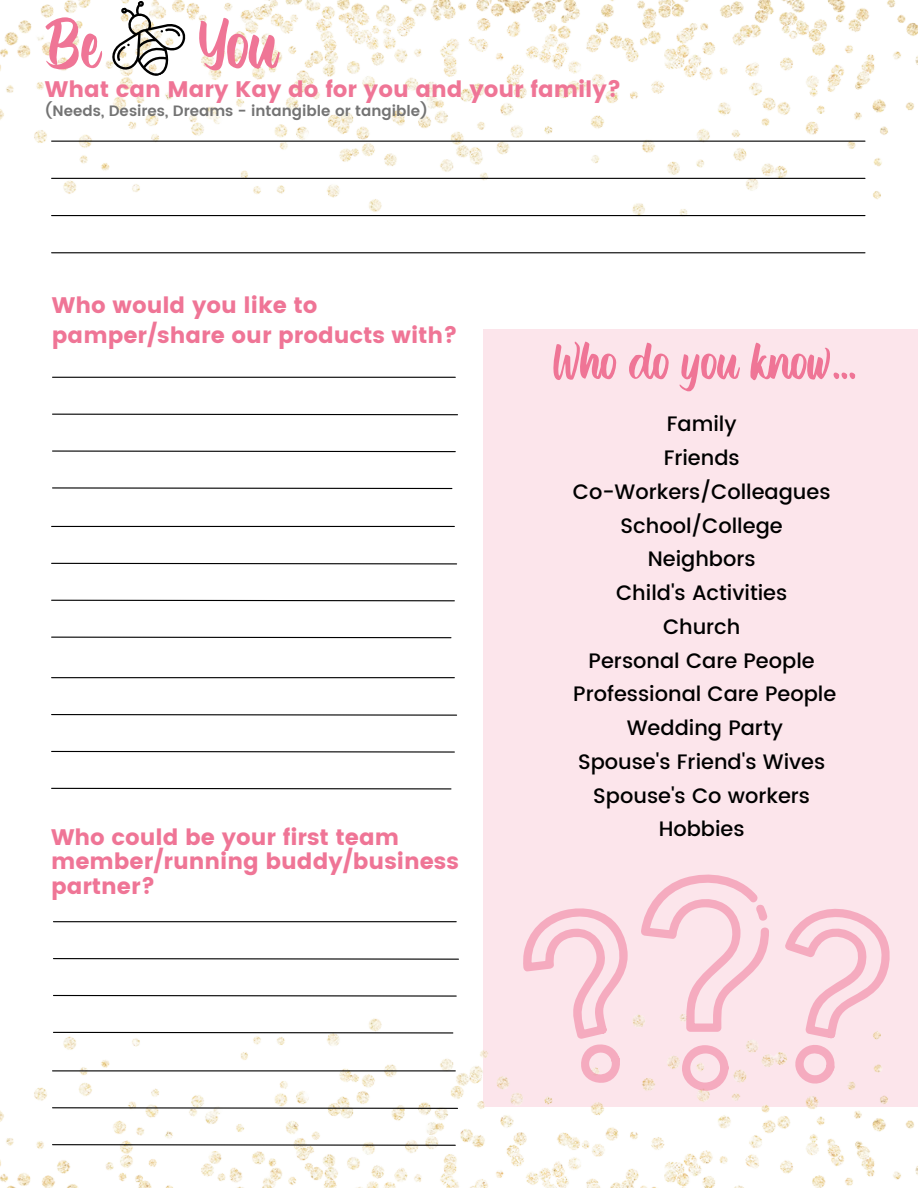
<style>
.page{position:relative;width:918px;height:1188px;background:#fff}
.page>*{position:absolute;margin:0;border:0;box-sizing:border-box;transform-origin:0 0}
.t1{font:22.5px/24.8px "Poppins";color:#ef7596}
.t2{font:500 20.85px/33.8px "Poppins";color:#000;text-align:center}
.t3{font:600 15px "Poppins";color:#737373}
</style>
<div class="page">
<img style="left:0;top:0;width:918px;height:254px">
<svg style="left:45px;top:17px;width:57px;height:52px"></svg>
<svg style="left:198px;top:18px;width:82px;height:52px"></svg>
<svg style="left:109px;top:0;width:79px;height:78px"></svg>
<hr style="left:52px;top:141px;width:813px;height:1px;background:#000">
<hr style="left:52px;top:178px;width:813px;height:1px;background:#000">
<hr style="left:52px;top:215px;width:813px;height:1px;background:#000">
<hr style="left:52px;top:252px;width:813px;height:1px;background:#000">
<hr style="left:53px;top:377px;width:402px;height:1px;background:#000">
<svg style="left:52px;top:413px;width:406px;height:3px"></svg>
<svg style="left:52px;top:450px;width:404px;height:3px"></svg>
<svg style="left:52px;top:487px;width:401px;height:3px"></svg>
<div style="left:483px;top:329px;width:435px;height:778px;background:#fce5eb"></div>
<img style="left:0;top:908px;width:918px;height:280px">
<hr style="left:52px;top:526px;width:402px;height:1px;background:#000">
<svg style="left:51px;top:562px;width:406px;height:3px"></svg>
<svg style="left:51px;top:599px;width:404px;height:3px"></svg>
<svg style="left:51px;top:636px;width:401px;height:3px"></svg>
<hr style="left:52px;top:677px;width:402px;height:1px;background:#000">
<svg style="left:51px;top:714px;width:406px;height:2px"></svg>
<svg style="left:51px;top:750px;width:404px;height:3px"></svg>
<svg style="left:51px;top:787px;width:401px;height:3px"></svg>
<hr style="left:53px;top:921px;width:403px;height:1px;background:#000">
<svg style="left:52px;top:957px;width:408px;height:3px"></svg>
<svg style="left:52px;top:994px;width:405px;height:3px"></svg>
<svg style="left:52px;top:1031px;width:402px;height:3px"></svg>
<hr style="left:53px;top:1070px;width:402px;height:1px;background:#000">
<svg style="left:51px;top:1107px;width:408px;height:2px"></svg>
<svg style="left:51px;top:1144px;width:405px;height:2px"></svg>
<svg style="left:641px;top:874px;width:128px;height:158px"></svg>
<svg style="left:682px;top:1045px;width:47px;height:46px"></svg>
<svg style="left:523px;top:908px;width:105px;height:176px"></svg>
<svg style="left:785px;top:909px;width:105px;height:177px"></svg>
<svg style="left:553px;top:342px;width:64px;height:38px"></svg>
<svg style="left:629px;top:343px;width:40px;height:36px"></svg>
<svg style="left:679px;top:354px;width:61px;height:37px"></svg>
<svg style="left:750px;top:343px;width:105px;height:37px"></svg>
<p class="t1" style="left:45px;top:77px;width:578px">What can Mary Kay do for you and your family?</p>
<p class="t3" style="left:45px;top:102px;width:384px">(Needs, Desires, Dreams - intangible or tangible)</p>
<p class="t1" style="left:52px;top:290px;width:407px;line-height:30.3px">Who would you like to pamper/share our products with?</p>
<p class="t1" style="left:51px;top:824px;width:409px">Who could be your first team member/running buddy/business partner?</p>
<p class="t2" style="left:573px;top:407px;width:265px">Family<br>Friends<br>Co-Workers/Colleagues<br>School/College<br>Neighbors<br>Child's Activities<br>Church<br>Personal Care People<br>Professional Care People<br>Wedding Party<br>Spouse's Friend's Wives<br>Spouse's Co workers<br>Hobbies</p>
</div>
